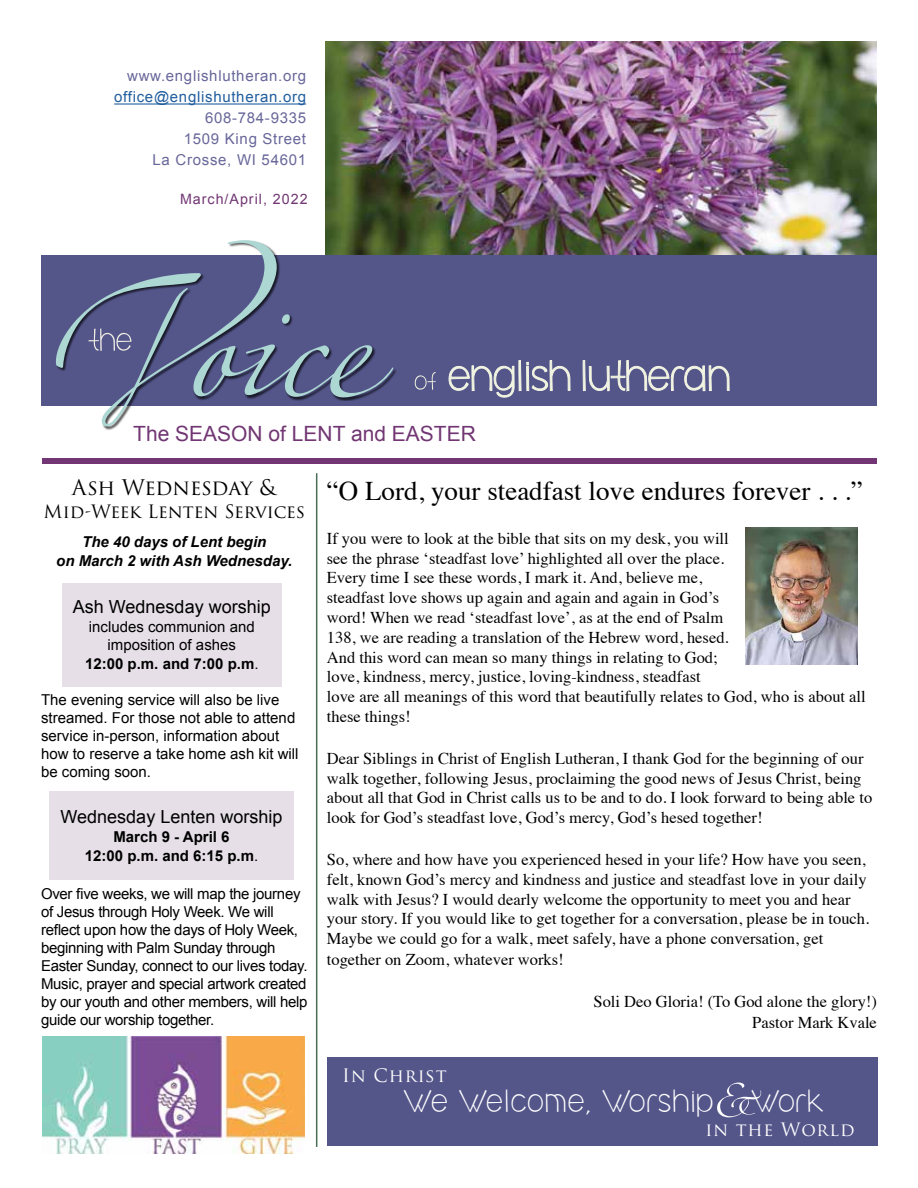
<style>
.page{position:relative;width:918px;height:1188px;background:#fff}
.page>*{position:absolute;margin:0;border:0;box-sizing:border-box;transform-origin:0 0}
.t1{font:30px "cafbrewery";letter-spacing:.05em;color:#fff}
.t2{font:27px "Times";color:#000}
.t3{font:21px "Arial";color:#713673}
.t4{font:21px "Trajan Pro 3";letter-spacing:-.015em;color:#000}
.t5{font:18px "Arial";color:#000}
.t6{font:18px "Trajan Pro 3";letter-spacing:-.01em;color:#000}
.t7{font:18px "Trajan Pro";letter-spacing:.05em;color:#fff}
.t8{font:16.5px/19.8px "Times";color:#000}
.t9{font:15px/18px "Arial";letter-spacing:-.02em;color:#000}
.t10{font:15px/18px "Arial";color:#000;text-align:center}
.t11{font:15px/21px "Arial";letter-spacing:.045em;color:#68679a;text-align:right}
.t12{font:italic 700 15px/19px "Arial";color:#000;text-align:center}
.t13{font:700 15px/19px "Arial";color:#000;text-align:center}
.t14{font:15px "Arial";letter-spacing:.045em;color:#215e9e}
.t15{font:14.25px "Arial";letter-spacing:.07em;color:#713673}
.s1{font-weight:700}
.s2{font-weight:400}
</style>
<div class="page">
<img style="left:326px;top:41px;width:551px;height:214px">
<div style="left:41px;top:256px;width:836px;height:150px;background:#54568a"></div>
<div style="left:43px;top:458px;width:834px;height:5px;background:#713673"></div>
<hr style="left:114px;top:103px;width:192px;height:2px;background:#215e9e">
<svg style="left:56px;top:240px;width:338px;height:186px"></svg>
<svg style="left:448px;top:360px;width:123px;height:38px"></svg>
<svg style="left:582px;top:360px;width:148px;height:32px"></svg>
<svg style="left:415px;top:372px;width:21px;height:18px"></svg>
<div style="left:327px;top:1057px;width:550px;height:89px;background:#54568a"></div>
<svg style="left:717px;top:1083px;width:44px;height:34px"></svg>
<div style="left:62px;top:583px;width:220px;height:103px;background:#e6dfe7"></div>
<div style="left:49px;top:791px;width:245px;height:89px;background:#e6dfe7"></div>
<hr style="left:316px;top:473px;width:1px;height:674px;background:#496f56">
<img style="left:745px;top:527px;width:112px;height:137px">
<img style="left:42px;top:1037px;width:263px;height:116px">
<p class="t11" style="left:127px;top:66px;width:180px">www.englishlutheran.org</p>
<p class="t14" style="left:114px;top:87px;width:193px">office@englishutheran.org</p>
<p class="t11" style="left:153px;top:108px;width:155px">608-784-9335<br>1509 King Street<br>La Crosse, WI 54601</p>
<p class="t15" style="left:180px;top:190px;width:129px">March/April, 2022</p>
<p class="t3" style="left:133px;top:420px;width:344px">The SEASON of LENT and EASTER</p>
<p class="t4" style="left:72px;top:473px;width:206px">Ash Wednesday &amp;</p>
<p class="t6" style="left:44px;top:499px;width:263px">Mid-Week Lenten Services</p>
<p class="t12" style="left:56px;top:533px;width:238px">The 40 days of Lent begin<br>on March 2 with Ash Wednesday.</p>
<p class="t5" style="left:73px;top:595px;width:199px">Ash Wednesday worship</p>
<p class="t10" style="left:85px;top:618px;width:175px;line-height:18.6px">includes communion and imposition of ashes<br><span class="s1">12:00 p.m. and 7:00 p.m</span>.</p>
<p class="t10" style="left:41px;top:691px;width:259px;text-align:left">The evening service will also be live streamed. For those not able to attend service in-person, information about how to reserve a take home ash kit will be coming soon.</p>
<p class="t5" style="left:61px;top:805px;width:223px">Wednesday Lenten worship</p>
<p class="t13" style="left:85px;top:828px;width:175px">March 9 - April 6<br>12:00 p.m. and 6:15 p.m<span class="s2">.</span></p>
<p class="t9" style="left:41px;top:885px;width:268px">Over five weeks, we will map the journey of Jesus through Holy Week. We will reflect upon how the days of Holy Week, beginning with Palm Sunday through Easter Sunday, connect to our lives today.<br>Music, prayer and special artwork created by our youth and other members, will help guide our worship together.</p>
<h2 class="t2" style="left:327px;top:466px;width:538px">“O Lord, your steadfast love endures forever . . .”</h2>
<p class="t8" style="left:327px;top:527px;width:540px">If you were to look at the bible that sits on my desk, you will<br>see the phrase ‘steadfast love’ highlighted all over the place.<br>Every time I see these words, I mark it. And, believe me,<br>steadfast love shows up again and again and again in God’s<br>word! When we read ‘steadfast love’, as at the end of Psalm<br>138, we are reading a translation of the Hebrew word, hesed.<br>And this word can mean so many things in relating to God;<br>love, kindness, mercy, justice, loving-kindness, steadfast<br>love are all meanings of this word that beautifully relates to God, who is about all these things!</p>
<p class="t8" style="left:327px;top:747px;width:547px">Dear Siblings in Christ of English Lutheran, I thank God for the beginning of our walk together, following Jesus, proclaiming the good news of Jesus Christ, being about all that God in Christ calls us to be and to do. I look forward to being able to look for God’s steadfast love, God’s mercy, God’s hesed together!</p>
<p class="t8" style="left:327px;top:848px;width:544px">So, where and how have you experienced hesed in your life? How have you seen, felt, known God’s mercy and kindness and justice and steadfast love in your daily walk with Jesus? I would dearly welcome the opportunity to meet you and hear your story. If you would like to get together for a conversation, please be in touch.<br>Maybe we could go for a walk, meet safely, have a phone conversation, get together on Zoom, whatever works!</p>
<p class="t8" style="left:594px;top:989px;width:285px;line-height:20.9px;text-align:right">Soli Deo Gloria! (To God alone the glory!)<br>Pastor Mark Kvale</p>
<p class="t7" style="left:342px;top:1064px;width:106px">In Christ</p>
<h1 class="t1" style="left:404px;top:1083px;width:312px">We Welcome, Worship</h1>
<h1 class="t1" style="left:752px;top:1083px;width:74px">Work</h1>
<p class="t7" style="left:706px;top:1118px;width:151px">in the World</p>
</div>
